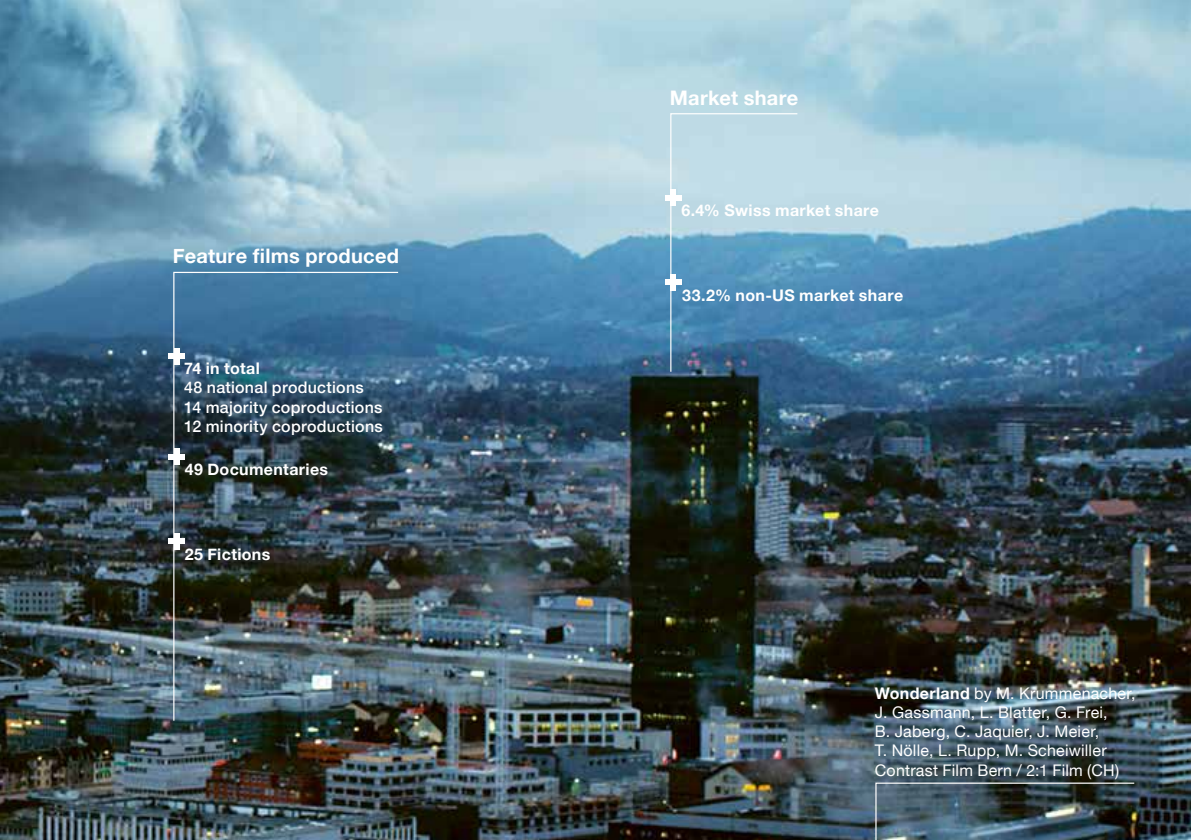
<style>
.page{position:relative;width:1191px;height:840px;background:#fff}
.page>*{position:absolute;margin:0;border:0;box-sizing:border-box;transform-origin:0 0}
.t1{font:700 20px "Helvetica Neue";letter-spacing:.015em;color:#fff}
.t2{font:16px/19.2px "Helvetica Neue";letter-spacing:.015em;color:#fff}
.t3{font:700 16px "Helvetica Neue";letter-spacing:.025em;color:#fff}
.t4{font:500 16px/19.2px "Helvetica Neue";letter-spacing:.015em;color:#fff}
.s1{font-weight:700}
</style>
<div class="page">
<img style="left:0;top:0;width:1191px;height:839px">
<img style="left:874px;top:781px;width:261px;height:58px">
<svg style="left:669px;top:112px;width:129px;height:261px"></svg>
<div style="left:670px;top:189px;width:6px;height:17px;background:#fff"></div>
<div style="left:665px;top:195px;width:16px;height:5px;background:#fff"></div>
<div style="left:670px;top:274px;width:6px;height:16px;background:#fff"></div>
<div style="left:665px;top:279px;width:16px;height:6px;background:#fff"></div>
<img style="left:173px;top:271px;width:226px;height:450px">
<div style="left:174px;top:347px;width:5px;height:17px;background:#fff"></div>
<div style="left:168px;top:353px;width:17px;height:5px;background:#fff"></div>
<div style="left:174px;top:448px;width:5px;height:16px;background:#fff"></div>
<div style="left:168px;top:453px;width:17px;height:6px;background:#fff"></div>
<div style="left:174px;top:533px;width:5px;height:16px;background:#fff"></div>
<div style="left:168px;top:538px;width:17px;height:5px;background:#fff"></div>
<p class="t1" style="left:173px;top:240px;width:228px">Feature films produced</p>
<p class="t3" style="left:184px;top:356px;width:77px">74 in total</p>
<p class="t4" style="left:184px;top:376px;width:200px">48 national productions<br>14 majority coproductions<br>12 minority coproductions</p>
<p class="t3" style="left:185px;top:456px;width:145px">49 Documentaries</p>
<p class="t3" style="left:185px;top:541px;width:87px">25 Fictions</p>
<p class="t1" style="left:670px;top:82px;width:130px">Market share</p>
<p class="t3" style="left:681px;top:197px;width:199px">6.4% Swiss market share</p>
<p class="t3" style="left:682px;top:282px;width:222px">33.2% non-US market share</p>
<p class="t2" style="left:874px;top:684px;width:262px"><span class="s1">Wonderland</span> by M. Krummenacher,<br>J. Gassmann, L. Blatter, G. Frei,<br>B. Jaberg, C. Jaquier, J. Meier,<br>T. Nölle, L. Rupp, M. Scheiwiller<br>Contrast Film Bern / 2:1 Film (CH)</p>
</div>
